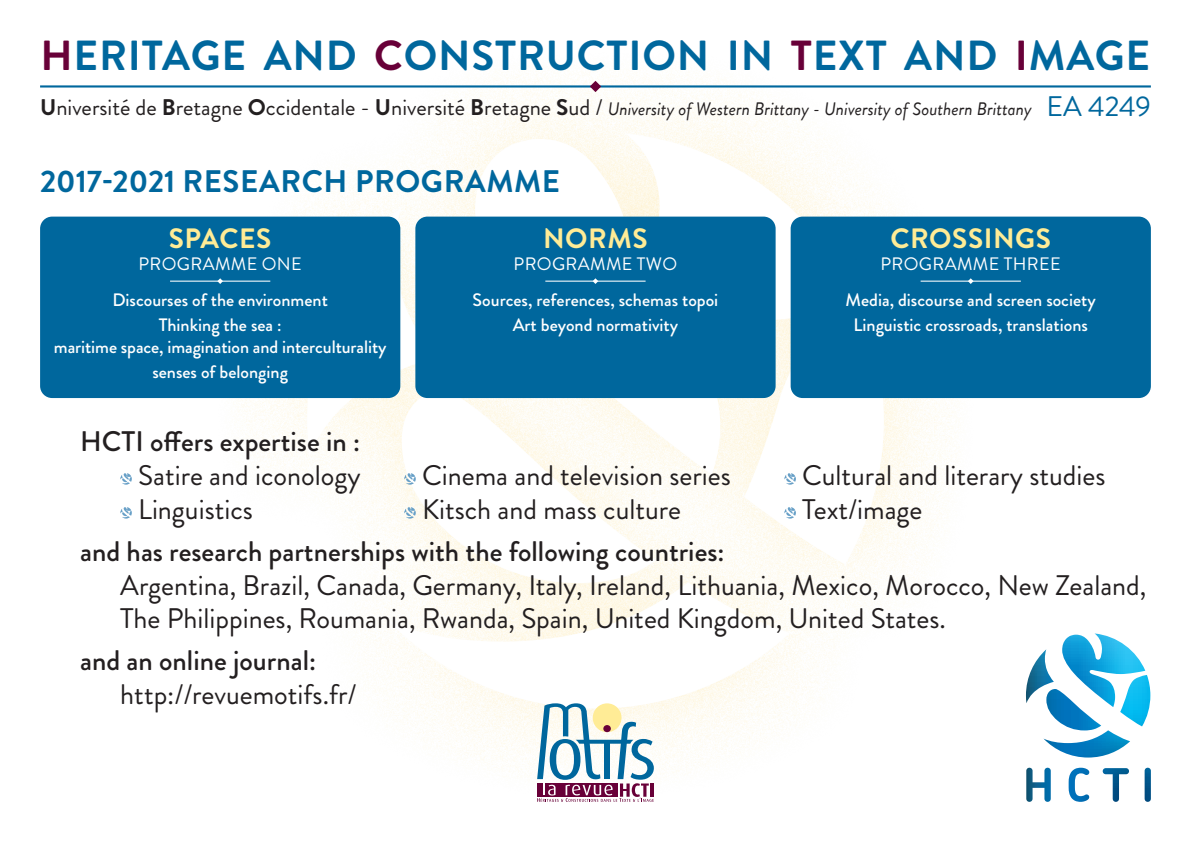
<style>
.page{position:relative;width:1191px;height:842px;background:#fff}
.page>*{position:absolute;margin:0;border:0;box-sizing:border-box;transform-origin:0 0}
.t1{font:700 42px "Brandon Grotesque";letter-spacing:.02em;color:#00679d}
.t2{font:700 31.2px "Brandon Grotesque";letter-spacing:.02em;color:#00679d}
.t3{font:28.2px/34px "Brandon Grotesque";color:#231f20}
.t4{font:500 28.2px "Brandon Grotesque";color:#231f20}
.t5{font:700 28px "Brandon Grotesque";letter-spacing:.02em;color:#ffec96}
.t6{font:500 18px/25.6px "Brandon Grotesque";color:#fff;text-align:center}
.t7{font:italic 18px "Brandon Grotesque";color:#231f20}
.t8{font:18px "Brandon Grotesque";letter-spacing:.02em;color:#fff}
.s1{color:#680038}
.s2{font-weight:700;font-style:normal;font-size:22.6px}
.s3{font-style:normal;font-size:22.6px}
.s4{font-style:normal;font-size:28.2px;color:#00679d}
</style>
<div class="page">
<svg style="left:307px;top:133px;width:577px;height:576px"></svg>
<svg style="left:1026px;top:633px;width:124px;height:169px"></svg>
<svg style="left:537px;top:703px;width:117px;height:99px"></svg>
<div style="left:40px;top:217px;width:360px;height:181px;background:#00679d;border-radius:12px"></div>
<hr style="left:170px;top:281px;width:100px;height:1px;background:#fff">
<svg style="left:217px;top:278px;width:6px;height:6px"></svg>
<div style="left:790px;top:217px;width:360px;height:181px;background:#00679d;border-radius:12px"></div>
<hr style="left:920px;top:281px;width:100px;height:1px;background:#fff">
<svg style="left:968px;top:278px;width:5px;height:6px"></svg>
<div style="left:415px;top:217px;width:360px;height:181px;background:#00679d;border-radius:12px"></div>
<hr style="left:545px;top:281px;width:100px;height:1px;background:#fff">
<svg style="left:592px;top:278px;width:6px;height:6px"></svg>
<svg style="left:120px;top:473px;width:12px;height:12px"></svg>
<svg style="left:404px;top:473px;width:12px;height:12px"></svg>
<svg style="left:784px;top:473px;width:12px;height:12px"></svg>
<svg style="left:120px;top:507px;width:12px;height:12px"></svg>
<svg style="left:404px;top:507px;width:12px;height:12px"></svg>
<svg style="left:784px;top:507px;width:12px;height:12px"></svg>
<hr style="left:40px;top:85px;width:1110px;height:3px;background:#00679d">
<svg style="left:590px;top:81px;width:11px;height:11px"></svg>
<h1 class="t1" style="left:40px;top:26px;width:1111px"><span class="s1">H</span>ERITAGE AND <span class="s1">C</span>ONSTRUCTION IN <span class="s1">T</span>EXT AND <span class="s1">I</span>MAGE</h1>
<p class="t7" style="left:40px;top:96px;width:1112px"><span class="s2">U</span><span class="s3">niversité de</span> <span class="s2">B</span><span class="s3">retagne</span> <span class="s2">O</span><span class="s3">ccidentale -</span> <span class="s2">U</span><span class="s3">niversité</span> <span class="s2">B</span><span class="s3">retagne</span> <span class="s2">S</span><span class="s3">ud /</span> University of Western Brittany - University of Southern Brittany <span class="s4">EA 4249</span></p>
<p class="t2" style="left:40px;top:159px;width:521px">2017-2021 RESEARCH PROGRAMME</p>
<p class="t5" style="left:169px;top:219px;width:104px">SPACES</p>
<p class="t8" style="left:138px;top:251px;width:165px">PROGRAMME ONE</p>
<p class="t6" style="left:112px;top:287px;width:217px">Discourses of the environment<br>Thinking the sea :</p>
<p class="t6" style="left:54px;top:334px;width:334px">maritime space, imagination and interculturality senses of belonging</p>
<p class="t5" style="left:543px;top:219px;width:106px">NORMS</p>
<p class="t8" style="left:513px;top:251px;width:165px">PROGRAMME TWO</p>
<p class="t6" style="left:472px;top:287px;width:247px">Sources, references, schemas topoi<br>Art beyond normativity</p>
<p class="t5" style="left:890px;top:219px;width:162px">CROSSINGS</p>
<p class="t8" style="left:880px;top:251px;width:182px">PROGRAMME THREE</p>
<p class="t6" style="left:845px;top:287px;width:252px">Media, discourse and screen society<br>Linguistic crossroads, translations</p>
<p class="t4" style="left:80px;top:421px;width:281px">HCTI offers expertise in :</p>
<p class="t3" style="left:138px;top:458px;width:224px">Satire and iconology</p>
<p class="t3" style="left:422px;top:458px;width:310px">Cinema and television series</p>
<p class="t3" style="left:802px;top:458px;width:305px">Cultural and literary studies</p>
<p class="t3" style="left:138px;top:492px;width:116px">Linguistics</p>
<p class="t3" style="left:422px;top:492px;width:261px">Kitsch and mass culture</p>
<p class="t3" style="left:802px;top:492px;width:122px">Text/image</p>
<p class="t4" style="left:80px;top:531px;width:646px">and has research partnerships with the following countries:</p>
<p class="t3" style="left:120px;top:568px;width:1027px">Argentina, Brazil, Canada, Germany, Italy, Ireland, Lithuania, Mexico, Morocco, New Zealand,<br>The Philippines, Roumania, Rwanda, Spain, United Kingdom, United States.</p>
<p class="t4" style="left:80px;top:641px;width:237px">and an online journal:</p>
<p class="t3" style="left:120px;top:678px;width:238px">http://revuemotifs.fr/</p>
</div>
